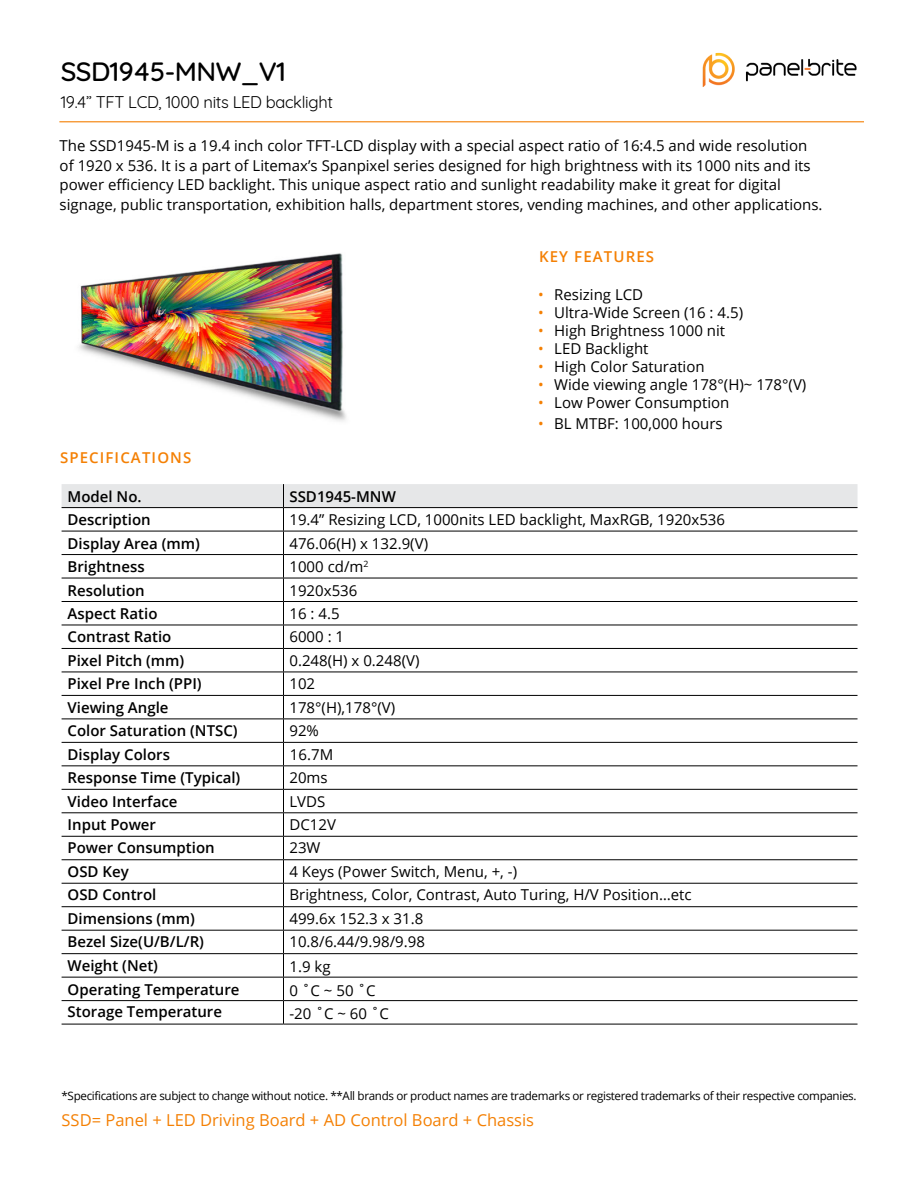
<style>
.page{position:relative;width:918px;height:1188px;background:#fff}
.page>*{position:absolute;margin:0;border:0;box-sizing:border-box;transform-origin:0 0}
.t1{font:500 27px "Quicksand";letter-spacing:-.02em;color:#000}
.t2{font:16.5px "Open Sans";color:#f48004}
.t3{font:16.5px "Quicksand";letter-spacing:-.02em;color:#000}
.t4{font:15px/19.5px "Open Sans";color:#000}
.t5{font:600 15px "Open Sans";color:#000}
.t6{font:600 15px "Open Sans";letter-spacing:.075em;color:#f48004}
.t7{font:15px "Open Sans";color:#000}
.t8{font:11.7px "Open Sans";letter-spacing:-.03em;color:#000}
.s1{color:#f48004}
.s2{font-style:inherit}
</style>
<div class="page">
<img style="left:78px;top:253px;width:268px;height:168px">
<img style="left:702px;top:52px;width:155px;height:35px">
<hr style="left:59px;top:121px;width:805px;height:1px;background:#f48004">
<svg style="left:62px;top:484px;width:796px;height:540px"></svg>
<hr style="left:62px;top:1024px;width:222px;height:1px;background:#000">
<hr style="left:284px;top:1024px;width:574px;height:1px;background:#000">
<h1 class="t1" style="left:61px;top:49px;width:227px">SSD1945-MNW_V1</h1>
<p class="t3" style="left:61px;top:90px;width:274px">19.4” TFT LCD, 1000 nits LED backlight</p>
<p class="t4" style="left:60px;top:136px;width:764px">The SSD1945-M is a 19.4 inch color TFT-LCD display with a special aspect ratio of 16:4.5 and wide resolution of 1920 x 536. It is a part of Litemax’s Spanpixel series designed for high brightness with its 1000 nits and its power efficiency LED backlight. This unique aspect ratio and sunlight readability make it great for digital signage, public transportation, exhibition halls, department stores, vending machines, and other applications.</p>
<p class="t6" style="left:539px;top:246px;width:117px">KEY FEATURES</p>
<p class="t4" style="left:538px;top:285px;width:107px"><span class="s1">•</span> Resizing LCD</p>
<p class="t4" style="left:538px;top:303px;width:207px"><span class="s1">•</span> Ultra-Wide Screen (16 : 4.5)</p>
<p class="t4" style="left:538px;top:321px;width:189px"><span class="s1">•</span> High Brightness 1000 nit</p>
<p class="t4" style="left:538px;top:339px;width:112px"><span class="s1">•</span> LED Backlight</p>
<p class="t4" style="left:538px;top:357px;width:168px"><span class="s1">•</span> High Color Saturation</p>
<p class="t4" style="left:538px;top:375px;width:270px"><span class="s1">•</span> Wide viewing angle 178°(H)~ 178°(V)</p>
<p class="t4" style="left:538px;top:393px;width:193px"><span class="s1">•</span> Low Power Consumption</p>
<p class="t4" style="left:538px;top:414px;width:186px"><span class="s1">•</span> BL MTBF: 100,000 hours</p>
<p class="t6" style="left:60px;top:447px;width:133px">SPECIFICATIONS</p>
<p class="t5" style="left:68px;top:486px;width:76px">Model No.</p>
<p class="t5" style="left:289px;top:486px;width:108px">SSD1945-MNW</p>
<p class="t5" style="left:68px;top:509px;width:85px">Description</p>
<p class="t4" style="left:289px;top:509px;width:437px">19.4” Resizing LCD, 1000nits LED backlight, MaxRGB, 1920x536</p>
<p class="t5" style="left:68px;top:533px;width:134px">Display Area (mm)</p>
<p class="t4" style="left:289px;top:533px;width:140px">476.06(H) x 132.9(V)</p>
<p class="t5" style="left:68px;top:556px;width:79px">Brightness</p>
<p class="t7" style="left:289px;top:556px;width:80px"><span class="s2">100</span>0 cd/m<sup>2</sup></p>
<p class="t5" style="left:68px;top:580px;width:79px">Resolution</p>
<p class="t4" style="left:289px;top:580px;width:69px">1920x536</p>
<p class="t5" style="left:68px;top:603px;width:91px">Aspect Ratio</p>
<p class="t4" style="left:289px;top:603px;width:52px">16 : 4.5</p>
<p class="t5" style="left:68px;top:627px;width:105px">Contrast Ratio</p>
<p class="t4" style="left:289px;top:627px;width:56px">6000 : 1</p>
<p class="t5" style="left:68px;top:650px;width:118px">Pixel Pitch (mm)</p>
<p class="t4" style="left:289px;top:650px;width:132px">0.248(H) x 0.248(V)</p>
<p class="t5" style="left:68px;top:674px;width:136px">Pixel Pre Inch (PPI)</p>
<p class="t4" style="left:289px;top:674px;width:27px">102</p>
<p class="t5" style="left:68px;top:697px;width:102px">Viewing Angle</p>
<p class="t4" style="left:289px;top:697px;width:107px">178°(H),178°(V)</p>
<p class="t5" style="left:68px;top:721px;width:172px">Color Saturation (NTSC)</p>
<p class="t4" style="left:289px;top:721px;width:31px">92%</p>
<p class="t5" style="left:68px;top:744px;width:104px">Display Colors</p>
<p class="t4" style="left:290px;top:744px;width:45px">16.7M</p>
<p class="t5" style="left:68px;top:768px;width:174px">Response Time (Typical)</p>
<p class="t4" style="left:289px;top:768px;width:40px">20ms</p>
<p class="t5" style="left:68px;top:791px;width:111px">Video Interface</p>
<p class="t4" style="left:289px;top:791px;width:37px">LVDS</p>
<p class="t5" style="left:68px;top:814px;width:90px">Input Power</p>
<p class="t4" style="left:289px;top:814px;width:48px">DC12V</p>
<p class="t5" style="left:68px;top:837px;width:149px">Power Consumption</p>
<p class="t4" style="left:289px;top:838px;width:33px">23W</p>
<p class="t5" style="left:68px;top:861px;width:63px">OSD Key</p>
<p class="t4" style="left:289px;top:861px;width:229px">4 Keys (Power Switch, Menu, +, -)</p>
<p class="t5" style="left:68px;top:884px;width:90px">OSD Control</p>
<p class="t4" style="left:289px;top:885px;width:404px">Brightness, Color, Contrast, Auto Turing, H/V Position…etc</p>
<p class="t5" style="left:68px;top:908px;width:129px">Dimensions (mm)</p>
<p class="t4" style="left:289px;top:908px;width:135px">499.6x 152.3 x 31.8</p>
<p class="t5" style="left:68px;top:931px;width:138px">Bezel Size(U/B/L/R)</p>
<p class="t4" style="left:289px;top:932px;width:137px">10.8/6.44/9.98/9.98</p>
<p class="t5" style="left:68px;top:955px;width:92px">Weight (Net)</p>
<p class="t4" style="left:289px;top:956px;width:43px">1.9 kg</p>
<p class="t5" style="left:68px;top:979px;width:173px">Operating Temperature</p>
<p class="t4" style="left:289px;top:980px;width:88px">0 ˚C ~ 50 ˚C</p>
<p class="t5" style="left:68px;top:1001px;width:156px">Storage Temperature</p>
<p class="t4" style="left:289px;top:1003px;width:101px">-20 ˚C ~ 60 ˚C</p>
<p class="t8" style="left:62px;top:1088px;width:797px">*Specifications are subject to change without notice. **All brands or product names are trademarks or registered trademarks of their respective companies.</p>
<p class="t2" style="left:62px;top:1109px;width:474px">SSD= Panel + LED Driving Board + AD Control Board + Chassis</p>
</div>
